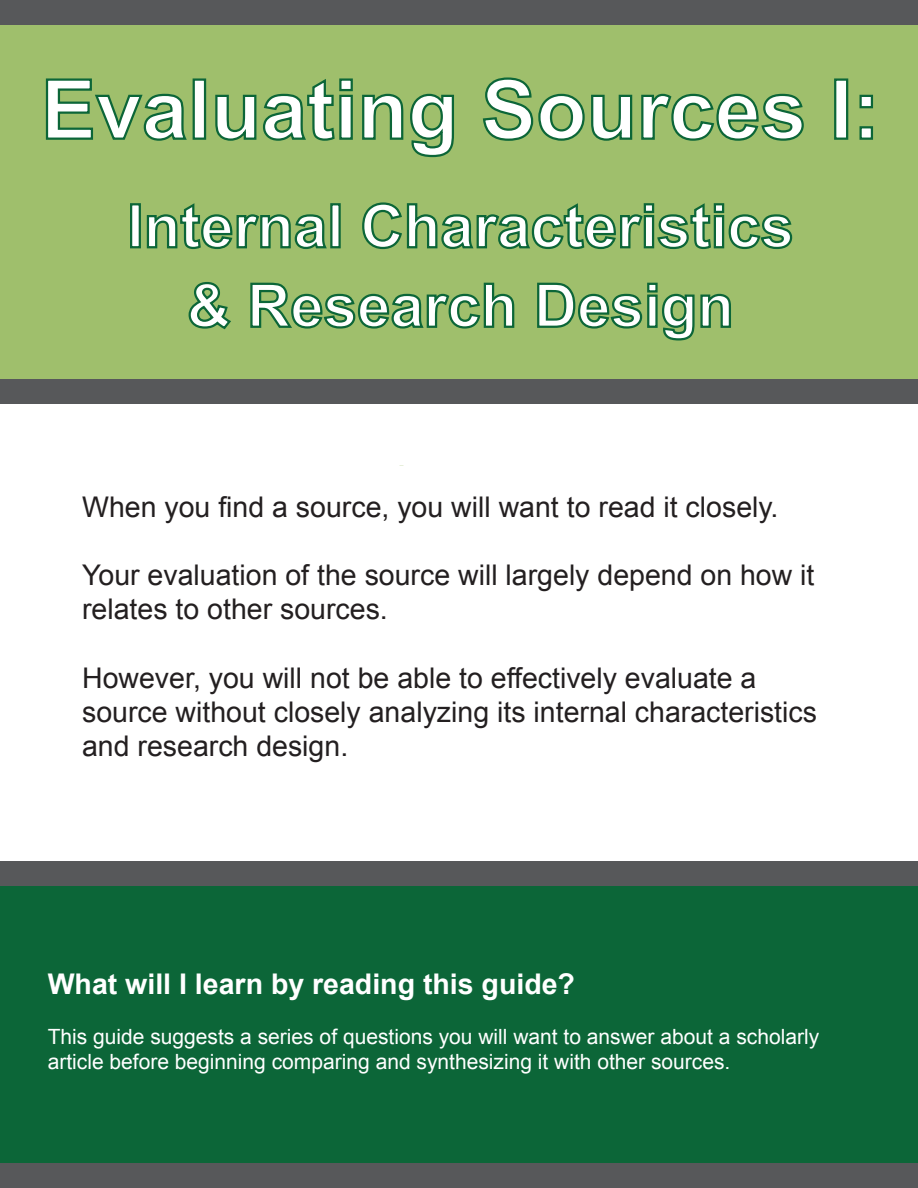
<style>
.page{position:relative;width:918px;height:1188px;background:#fff}
.page>*{position:absolute;margin:0;border:0;box-sizing:border-box;transform-origin:0 0}
.t1{font:700 82.5px "Arial";color:#fff}
.t2{font:700 60px/79.5px "Arial";color:#fff;text-align:center}
.t3{font:28.5px/34.2px "Arial";color:#231f20}
.t4{font:700 28.5px "Arial";color:#fff}
.t5{font:21px/25.2px "Arial";color:#fff}
</style>
<div class="page">
<div style="left:0;top:18px;width:918px;height:374px;background:#9fbf6c"></div>
<svg style="left:45px;top:78px;width:142px;height:63px"></svg>
<div style="left:193px;top:78px;width:13px;height:62px;border:2px solid #0c6638"></div>
<svg style="left:215px;top:78px;width:138px;height:63px"></svg>
<svg style="left:362px;top:93px;width:92px;height:65px"></svg>
<svg style="left:482px;top:77px;width:151px;height:64px"></svg>
<svg style="left:641px;top:93px;width:163px;height:48px"></svg>
<div style="left:834px;top:78px;width:14px;height:62px;border:2px solid #0c6638"></div>
<svg style="left:859px;top:94px;width:14px;height:46px"></svg>
<div style="left:130px;top:203px;width:11px;height:45px;border:2px solid #0c6638"></div>
<svg style="left:146px;top:203px;width:181px;height:47px"></svg>
<div style="left:330px;top:203px;width:11px;height:45px;border:2px solid #0c6638"></div>
<svg style="left:362px;top:202px;width:431px;height:48px"></svg>
<svg style="left:188px;top:282px;width:43px;height:48px"></svg>
<svg style="left:250px;top:282px;width:265px;height:47px"></svg>
<svg style="left:537px;top:282px;width:194px;height:59px"></svg>
<div style="left:0;top:873px;width:918px;height:292px;background:#0c6638"></div>
<div style="left:0;top:379px;width:918px;height:25px;background:#57585a"></div>
<div style="left:0;top:861px;width:918px;height:25px;background:#57585a"></div>
<div style="left:0;top:0;width:918px;height:25px;background:#57585a"></div>
<div style="left:0;top:1163px;width:918px;height:25px;background:#57585a"></div>
<h1 class="t1" style="left:41px;top:55px;width:841px">Evaluating Sources I:</h1>
<h2 class="t2" style="left:127px;top:188px;width:668px">Internal Characteristics &amp; Research Design</h2>
<p class="t3" style="left:82px;top:490px;width:698px">When you find a source, you will want to read it closely.</p>
<p class="t3" style="left:82px;top:558px;width:734px">Your evaluation of the source will largely depend on how it relates to other sources.</p>
<p class="t3" style="left:82px;top:661px;width:736px">However, you will not be able to effectively evaluate a source without closely analyzing its internal characteristics and research design.</p>
<p class="t4" style="left:48px;top:965px;width:529px">What will I learn by reading this guide?</p>
<p class="t5" style="left:48px;top:1024px;width:773px">This guide suggests a series of questions you will want to answer about a scholarly article before beginning comparing and synthesizing it with other sources.</p>
</div>
